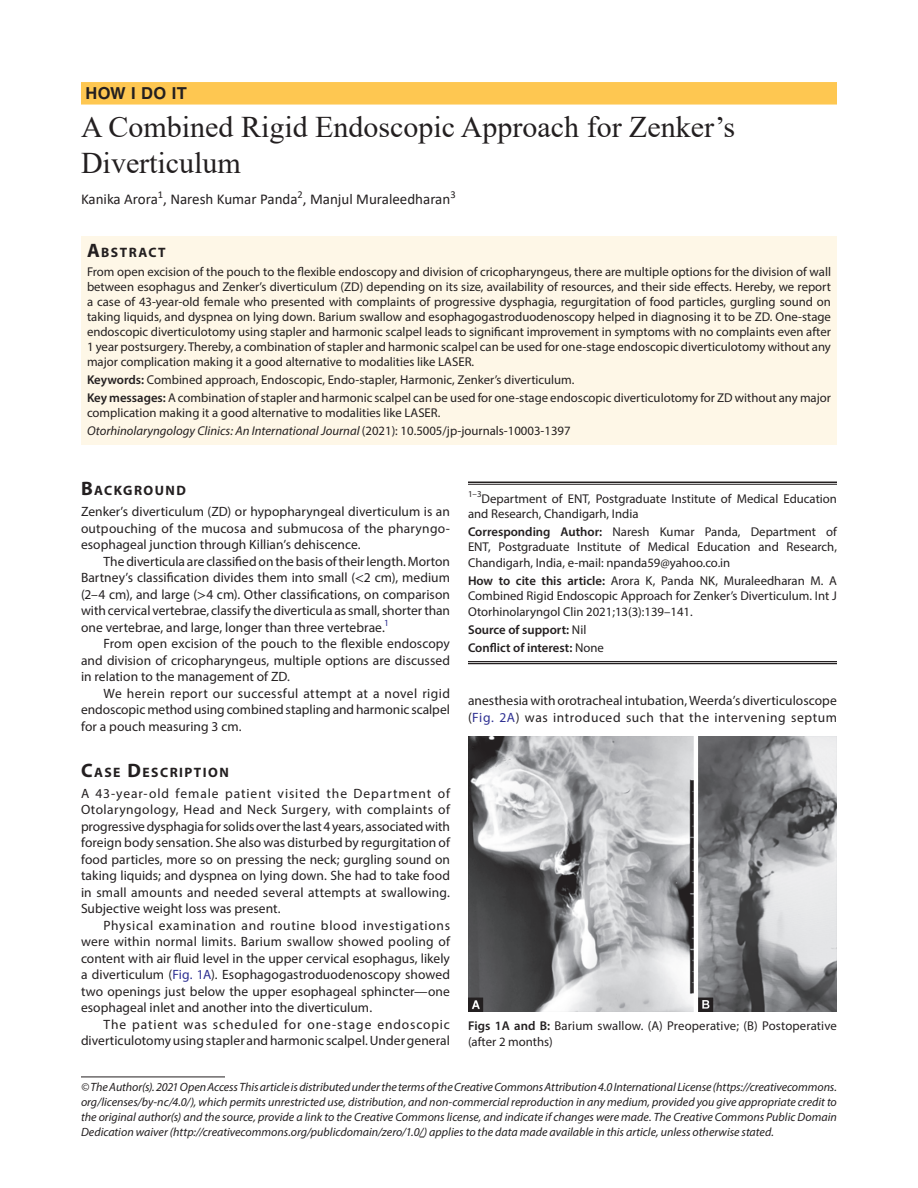
<style>
.page{position:relative;width:918px;height:1188px;background:#fff}
.page>*{position:absolute;margin:0;border:0;box-sizing:border-box;transform-origin:0 0}
.t1{font:30px/36px "Times New Roman";color:#231f20}
.ArticleType{font:700 16.5px "Helvetica LT Std";letter-spacing:.025em;color:#231f20}
.AuthorName{font:15px "Calibri";color:#231f20}
.Head-1{font:700 13.65px "Myriad Pro";letter-spacing:.105em;color:#231f20}
.Head-1-first{font:700 13.65px "Myriad Pro";letter-spacing:.105em;color:#231f20}
.AbstractTitle{font:700 13.65px "Myriad Pro";letter-spacing:.105em;color:#231f20}
.Para-Indent{font:13.5px/16.5px "Myriad Pro";letter-spacing:.005em;color:#231f20;text-align:justify}
.Para-NoIndent{font:13.5px/16.5px "Myriad Pro";letter-spacing:.005em;color:#231f20;text-align:justify}
.Abstract-Para-normal{font:12.75px/15px "Myriad Pro";color:#231f20;text-align:justify}
.Keywords{font:12.75px/15px "Myriad Pro";color:#231f20}
.How_to_Cite{font:12.75px/15.3px "Myriad Pro";color:#231f20;text-align:justify}
.Corresponding_Author{font:12.75px/15.3px "Myriad Pro";color:#231f20;text-align:justify}
.Journal-DOI{font:italic 12.75px "Myriad Pro";color:#231f20}
.Affiliation-first{font:12.75px/15.3px "Myriad Pro";color:#231f20}
.FigCaption{font:12.75px/15.3px "Myriad Pro";letter-spacing:.01em;color:#231f20}
.COI{font:600 12.75px "Myriad Pro";color:#231f20}
.Source{font:600 12.75px "Myriad Pro";color:#231f20}
.FootNote{font:italic 12px/15px "Myriad Pro";color:#231f20;text-align:justify}
.s1{font-size:19.5px}
.s2{font-weight:600}
.s3{font-style:normal}
.s4{font-family:"STIX General"}
.s5{color:#2e3092}
.s6{font-weight:400}
</style>
<div class="page">
<div style="left:81px;top:82px;width:756px;height:23px;background:#fec751"></div>
<div style="left:81px;top:236px;width:756px;height:26px;background:#fef7e7"></div>
<div style="left:81px;top:261px;width:756px;height:114px;background:#fef7e7"></div>
<div style="left:81px;top:369px;width:756px;height:24px;background:#fef7e7"></div>
<div style="left:81px;top:387px;width:756px;height:39px;background:#fef7e7"></div>
<div style="left:81px;top:420px;width:756px;height:24px;background:#fef7e7"></div>
<hr style="left:81px;top:1077px;width:144px;height:1px;background:#231f20">
<hr style="left:468px;top:482px;width:369px;height:1px;background:#231f20">
<hr style="left:468px;top:484px;width:369px;height:1px;background:#231f20">
<hr style="left:468px;top:661px;width:369px;height:1px;background:#231f20">
<hr style="left:468px;top:663px;width:369px;height:1px;background:#231f20">
<img style="left:469px;top:737px;width:367px;height:275px">
<p class="ArticleType" style="left:86px;top:83px;width:103px">HOW I DO IT</p>
<p class="t1" style="left:81px;top:108px;width:656px">A Combined Rigid Endoscopic Approach for Zenker’s<br>Diverticulum</p>
<p class="AuthorName" style="left:81px;top:189px;width:376px">Kanika Arora<sup>1</sup>, Naresh Kumar Panda<sup>2</sup>, Manjul Muraleedharan<sup>3</sup></p>
<p class="AbstractTitle" style="left:87px;top:243px;width:80px"><span class="s1">A</span>BSTRACT</p>
<p class="Abstract-Para-normal" style="left:87px;top:264px;width:746px">From open excision of the pouch to the flexible endoscopy and division of cricopharyngeus, there are multiple options for the division of wall between esophagus and Zenker’s diverticulum (ZD) depending on its size, availability of resources, and their side effects. Hereby, we report a case of 43-year-old female who presented with complaints of progressive dysphagia, regurgitation of food particles, gurgling sound on taking liquids, and dyspnea on lying down. Barium swallow and esophagogastroduodenoscopy helped in diagnosing it to be ZD. One-stage endoscopic diverticulotomy using stapler and harmonic scalpel leads to significant improvement in symptoms with no complaints even after 1 year postsurgery. Thereby, a combination of stapler and harmonic scalpel can be used for one-stage endoscopic diverticulotomy without any major complication making it a good alternative to modalities like LASER.</p>
<p class="Keywords" style="left:87px;top:372px;width:489px"><span class="s2">Keywords:</span> Combined approach, Endoscopic, Endo-stapler, Harmonic, Zenker’s diverticulum.</p>
<p class="Keywords" style="left:87px;top:390px;width:746px"><span class="s2">Key messages:</span> A combination of stapler and harmonic scalpel can be used for one-stage endoscopic diverticulotomy for ZD without any major complication making it a good alternative to modalities like LASER.</p>
<p class="Journal-DOI" style="left:87px;top:423px;width:485px">Otorhinolaryngology Clinics: An International Journal <span class="s3">(2021): 10.5005/jp-journals-10003-1397</span></p>
<p class="Head-1-first" style="left:81px;top:482px;width:106px"><span class="s1">B</span>ACKGROUND</p>
<p class="Para-NoIndent" style="left:81px;top:503px;width:370px">Zenker’s diverticulum (ZD) or hypopharyngeal diverticulum is an outpouching of the mucosa and submucosa of the pharyngo&shy;esophageal junction through Killian’s dehiscence.</p>
<p class="Para-Indent" style="left:81px;top:553px;width:371px;text-indent:22px">The diverticula are classified on the basis of their length. Morton Bartney’s classification divides them into small (<span class="s4">&lt;</span>2 cm), medium (2–4 cm), and large (<span class="s4">&gt;</span>4 cm). Other classifications, on comparison with cervical vertebrae, classify the diverticula as small, shorter than one vertebrae, and large, longer than three vertebrae.<sup>1</sup></p>
<p class="Para-Indent" style="left:81px;top:635px;width:371px;text-indent:22px">From open excision of the pouch to the flexible endoscopy and division of cricopharyngeus, multiple options are discussed in relation to the management of ZD.</p>
<p class="Para-Indent" style="left:81px;top:685px;width:371px;text-indent:22px">We herein report our successful attempt at a novel rigid endoscopic method using combined stapling and harmonic scalpel for a pouch measuring 3 cm.</p>
<p class="Head-1" style="left:81px;top:763px;width:149px"><span class="s1">C</span>ASE <span class="s1">D</span>ESCRIPTION</p>
<p class="Para-NoIndent" style="left:81px;top:785px;width:371px">A 43-year-old female patient visited the Department of Otolaryngology, Head and Neck Surgery, with complaints of progressive dysphagia for solids over the last 4 years, associated with foreign body sensation. She also was disturbed by regurgitation of food particles, more so on pressing the neck; gurgling sound on taking liquids; and dyspnea on lying down. She had to take food in small amounts and needed several attempts at swallowing.<br>Subjective weight loss was present.</p>
<p class="Para-Indent" style="left:81px;top:917px;width:371px;text-indent:22px">Physical examination and routine blood investigations were within normal limits. Barium swallow showed pooling of content with air fluid level in the upper cervical esophagus, likely a diverticulum (<span class="s5">Fig. 1A</span>). Esophagogastroduodenoscopy showed two openings just below the upper esophageal sphincter—one esophageal inlet and another into the diverticulum.</p>
<p class="Para-Indent" style="left:81px;top:1016px;width:371px;text-align:right">The patient was scheduled for one-stage endoscopic diverticulotomy using stapler and harmonic scalpel. Under general</p>
<p class="Affiliation-first" style="left:468px;top:490px;width:371px"><sup>1–3</sup>Department of ENT, Postgraduate Institute of Medical Education and Research, Chandigarh, India</p>
<p class="Corresponding_Author" style="left:468px;top:524px;width:370px"><span class="s2">Corresponding Author:</span> Naresh Kumar Panda, Department of ENT, Postgraduate Institute of Medical Education and Research, Chandigarh, India, e-mail: npanda59@yahoo.co.in</p>
<p class="How_to_Cite" style="left:468px;top:573px;width:370px"><span class="s2">How to cite this article:</span> Arora K, Panda NK, Muraleedharan M. A Combined Rigid Endoscopic Approach for Zenker’s Diverticulum. Int J Otorhinolaryngol Clin 2021;13(3):139–141.</p>
<p class="Source" style="left:468px;top:622px;width:120px">Source of support: <span class="s6">Nil</span></p>
<p class="COI" style="left:468px;top:640px;width:137px">Conflict of interest: <span class="s6">None</span></p>
<p class="Para-Indent" style="left:468px;top:692px;width:370px">anesthesia with orotracheal intubation, Weerda’s diverticuloscope (<span class="s5">Fig. 2A</span>) was introduced such that the intervening septum</p>
<p class="FigCaption" style="left:468px;top:1018px;width:370px"><span class="s2">Figs 1A and B:</span> Barium swallow. (A) Preoperative; (B) Postoperative (after 2 months)</p>
<p class="FootNote" style="left:81px;top:1079px;width:758px">© The Author(s). 2021 Open Access This article is distributed under the terms of the Creative Commons Attribution 4.0 International License (https://creativecommons. org/licenses/by-nc/4.0/), which permits unrestricted use, distribution, and non-commercial reproduction in any medium, provided you give appropriate credit to the original author(s) and the source, provide a link to the Creative Commons license, and indicate if changes were made. The Creative Commons Public Domain Dedication waiver (http://creativecommons.org/publicdomain/zero/1.0/) applies to the data made available in this article, unless otherwise stated.</p>
</div>
